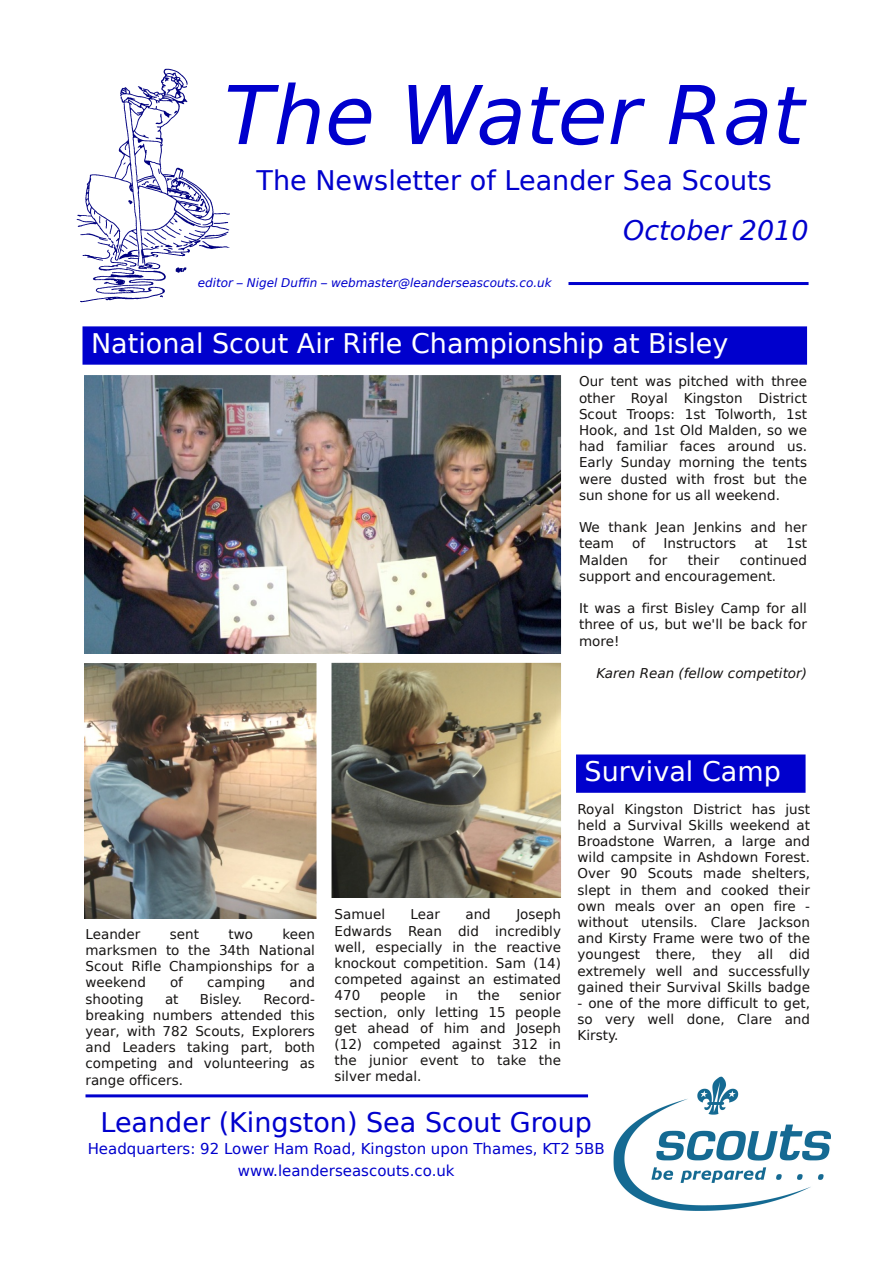
<style>
.page{position:relative;width:893px;height:1263px;background:#fff}
.page>*{position:absolute;margin:0;border:0;box-sizing:border-box;transform-origin:0 0}
.t1{font:italic 81px "Bitstream Vera Sans";color:#0000cd}
.t2{font:27px "Bitstream Vera Sans";color:#0000cd}
.t3{font:27px "Bitstream Vera Sans";color:#fff}
.t4{font:italic 27px "Bitstream Vera Sans";color:#0000cd}
.t5{font:15px/21.6px "Bitstream Vera Sans";color:#0000cd;text-align:center}
.t6{font:13.5px/16.2px "Bitstream Vera Sans";color:#161413;text-align:justify}
.t7{font:italic 13.5px "Bitstream Vera Sans";color:#161413}
.t8{font:italic 12px "Bitstream Vera Sans";color:#0000cd}
</style>
<div class="page">
<img style="left:613px;top:1076px;width:217px;height:135px">
<img style="left:76px;top:68px;width:154px;height:235px">
<hr style="left:568px;top:282px;width:240px;height:3px;background:#0000cd">
<hr style="left:85px;top:1094px;width:503px;height:3px;background:#0000cd">
<div style="left:82px;top:326px;width:725px;height:39px;background:#0000cd"></div>
<img style="left:84px;top:375px;width:477px;height:278px">
<img style="left:84px;top:663px;width:232px;height:255px">
<img style="left:331px;top:663px;width:230px;height:234px">
<div style="left:576px;top:754px;width:229px;height:39px;background:#0000cd"></div>
<h1 class="t1" style="left:224px;top:69px;width:582px">The Water Rat</h1>
<h2 class="t2" style="left:257px;top:164px;width:517px">The Newsletter of Leander Sea Scouts</h2>
<p class="t8" style="left:198px;top:275px;width:355px">editor – Nigel Duffin – webmaster@leanderseascouts.co.uk</p>
<h2 class="t4" style="left:623px;top:215px;width:187px">October 2010</h2>
<h2 class="t3" style="left:91px;top:328px;width:639px">National Scout Air Rifle Championship at Bisley</h2>
<p class="t6" style="left:579px;top:373px;width:229px">Our tent was pitched with three other Royal Kingston District Scout Troops: 1st Tolworth, 1st Hook, and 1st Old Malden, so we had familiar faces around us.<br>Early Sunday morning the tents were dusted with frost but the sun shone for us all weekend.</p>
<p class="t6" style="left:579px;top:519px;width:229px">We thank Jean Jenkins and her team</p>
<p class="t6" style="left:632px;top:535px;width:15px">of</p>
<p class="t6" style="left:664px;top:535px;width:74px">Instructors</p>
<p class="t6" style="left:754px;top:535px;width:15px">at</p>
<p class="t6" style="left:786px;top:535px;width:22px">1st</p>
<p class="t6" style="left:579px;top:552px;width:229px;text-indent:161px">continued support and encouragement.</p>
<p class="t6" style="left:579px;top:600px;width:229px">It was a first Bisley Camp for all three of us, but we'll be back for more!</p>
<p class="t7" style="left:596px;top:665px;width:212px">Karen Rean (fellow competitor)</p>
<p class="t6" style="left:579px;top:552px;width:51px">Malden</p>
<p class="t6" style="left:649px;top:552px;width:20px">for</p>
<p class="t6" style="left:688px;top:552px;width:33px">their</p>
<p class="t6" style="left:85px;top:926px;width:231px;text-indent:197px">keen marksmen to the 34th National Scout Rifle Championships for a weekend</p>
<p class="t6" style="left:85px;top:926px;width:56px">Leander</p>
<p class="t6" style="left:170px;top:926px;width:31px">sent</p>
<p class="t6" style="left:228px;top:926px;width:26px">two</p>
<p class="t6" style="left:170px;top:975px;width:15px">of</p>
<p class="t6" style="left:207px;top:975px;width:60px">camping</p>
<p class="t6" style="left:290px;top:975px;width:27px">and</p>
<p class="t6" style="left:85px;top:991px;width:231px;text-indent:178px">Record&shy;breaking numbers attended this year, with 782 Scouts, Explorers and Leaders taking part, both competing and volunteering as range officers.</p>
<p class="t6" style="left:85px;top:991px;width:60px">shooting</p>
<p class="t6" style="left:165px;top:991px;width:15px">at</p>
<p class="t6" style="left:200px;top:991px;width:44px">Bisley.</p>
<p class="t6" style="left:334px;top:906px;width:228px;text-indent:182px">Joseph Edwards Rean did incredibly well, especially in the reactive knockout competition. Sam (14) competed against an estimated 470</p>
<p class="t6" style="left:334px;top:906px;width:52px">Samuel</p>
<p class="t6" style="left:411px;top:906px;width:31px">Lear</p>
<p class="t6" style="left:465px;top:906px;width:27px">and</p>
<p class="t6" style="left:334px;top:987px;width:228px;text-indent:185px">senior section, only letting 15 people get ahead of him and Joseph (12) competed against 312 in the junior event to take the silver medal.</p>
<p class="t6" style="left:380px;top:987px;width:47px">people</p>
<p class="t6" style="left:446px;top:987px;width:14px">in</p>
<p class="t6" style="left:478px;top:987px;width:24px">the</p>
<h2 class="t3" style="left:585px;top:756px;width:198px">Survival Camp</h2>
<p class="t6" style="left:577px;top:801px;width:234px">Royal Kingston District has just held a Survival Skills weekend at Broadstone Warren, a large and wild campsite in Ashdown Forest.<br>Over 90 Scouts made shelters, slept in them and cooked their own meals over an open fire - without utensils. Clare Jackson and Kirsty Frame were two of the youngest there, they all did extremely well and successfully gained their Survival Skills badge</p>
<p class="t6" style="left:577px;top:995px;width:234px">- one of the more difficult to get, so very well done, Clare and Kirsty.</p>
<h2 class="t2" style="left:100px;top:1107px;width:493px">Leander (Kingston) Sea Scout Group</h2>
<p class="t5" style="left:88px;top:1138px;width:519px">Headquarters: 92 Lower Ham Road, Kingston upon Thames, KT2 5BB www.leanderseascouts.co.uk</p>
</div>
